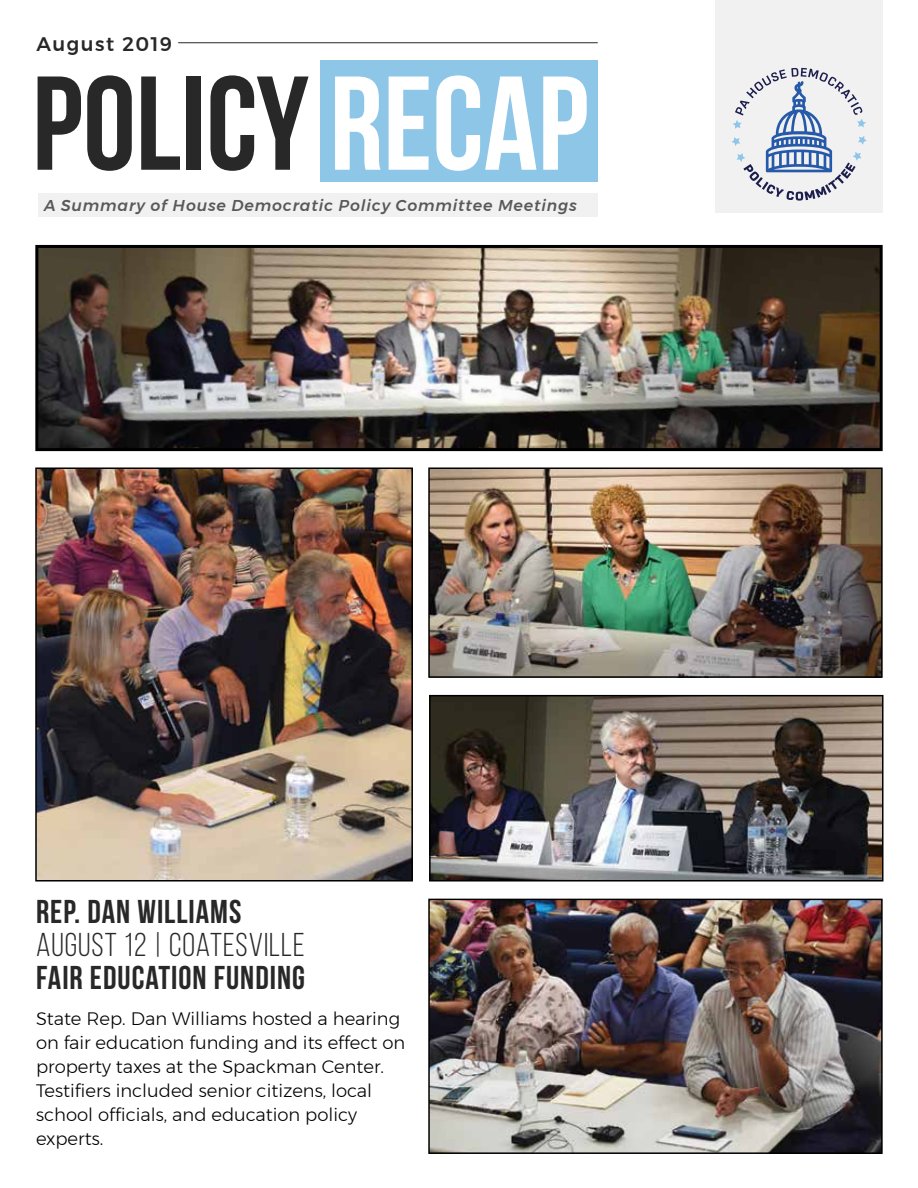
<style>
.page{position:relative;width:918px;height:1188px;background:#fff}
.page>*{position:absolute;margin:0;border:0;box-sizing:border-box;transform-origin:0 0}
.t1{font:700 133.2px "Bebas Neue";color:#292829}
.t2{font:700 33px "Bebas Neue";letter-spacing:.03em;color:#292829}
.t3{font:33px "Bebas Neue";letter-spacing:.03em;color:#292829}
.t4{font:500 19.65px "Montserrat";letter-spacing:.08em;color:#292829}
.t5{font:300 18px/24px "Montserrat";color:#000}
.t6{font:italic 500 15.6px "Montserrat";letter-spacing:.05em;color:#58595b}
.s1{color:#fff}
</style>
<div class="page">
<div style="left:38px;top:193px;width:560px;height:24px;background:#f1f1f2"></div>
<div style="left:320px;top:60px;width:278px;height:121px;background:#8ec6e7"></div>
<div style="left:716px;top:0;width:167px;height:212px;background:#f1f1f2"></div>
<svg style="left:732px;top:68px;width:135px;height:133px"></svg>
<hr style="left:178px;top:42px;width:420px;height:1px;background:#292829">
<img style="left:39px;top:249px;width:840px;height:198px">
<div style="left:35px;top:245px;width:848px;height:206px;border:3px solid #000"></div>
<img style="left:432px;top:698px;width:449px;height:181px">
<div style="left:429px;top:695px;width:455px;height:187px;border:2px solid #000"></div>
<img style="left:431px;top:902px;width:449px;height:249px">
<div style="left:428px;top:899px;width:455px;height:255px;border:2px solid #000"></div>
<img style="left:38px;top:470px;width:372px;height:409px">
<div style="left:35px;top:467px;width:378px;height:415px;border:2px solid #000"></div>
<img style="left:431px;top:470px;width:449px;height:205px">
<div style="left:428px;top:467px;width:455px;height:211px;border:2px solid #000"></div>
<p class="t4" style="left:37px;top:28px;width:137px">August 2019</p>
<h1 class="t1" style="left:32px;top:51px;width:558px">POLICY <span class="s1">RECAP</span></h1>
<p class="t6" style="left:44px;top:193px;width:534px">A Summary of House Democratic Policy Committee Meetings</p>
<h2 class="t2" style="left:36px;top:894px;width:207px">REP. DAN WILLIAMS</h2>
<h2 class="t3" style="left:36px;top:927px;width:270px">AUGUST 12 | COATESVILLE</h2>
<h2 class="t2" style="left:36px;top:960px;width:271px">FAIR EDUCATION FUNDING</h2>
<p class="t5" style="left:36px;top:1007px;width:371px">State Rep. Dan Williams hosted a hearing on fair education funding and its effect on property taxes at the Spackman Center.<br>Testifiers included senior citizens, local school officials, and education policy experts.</p>
</div>
